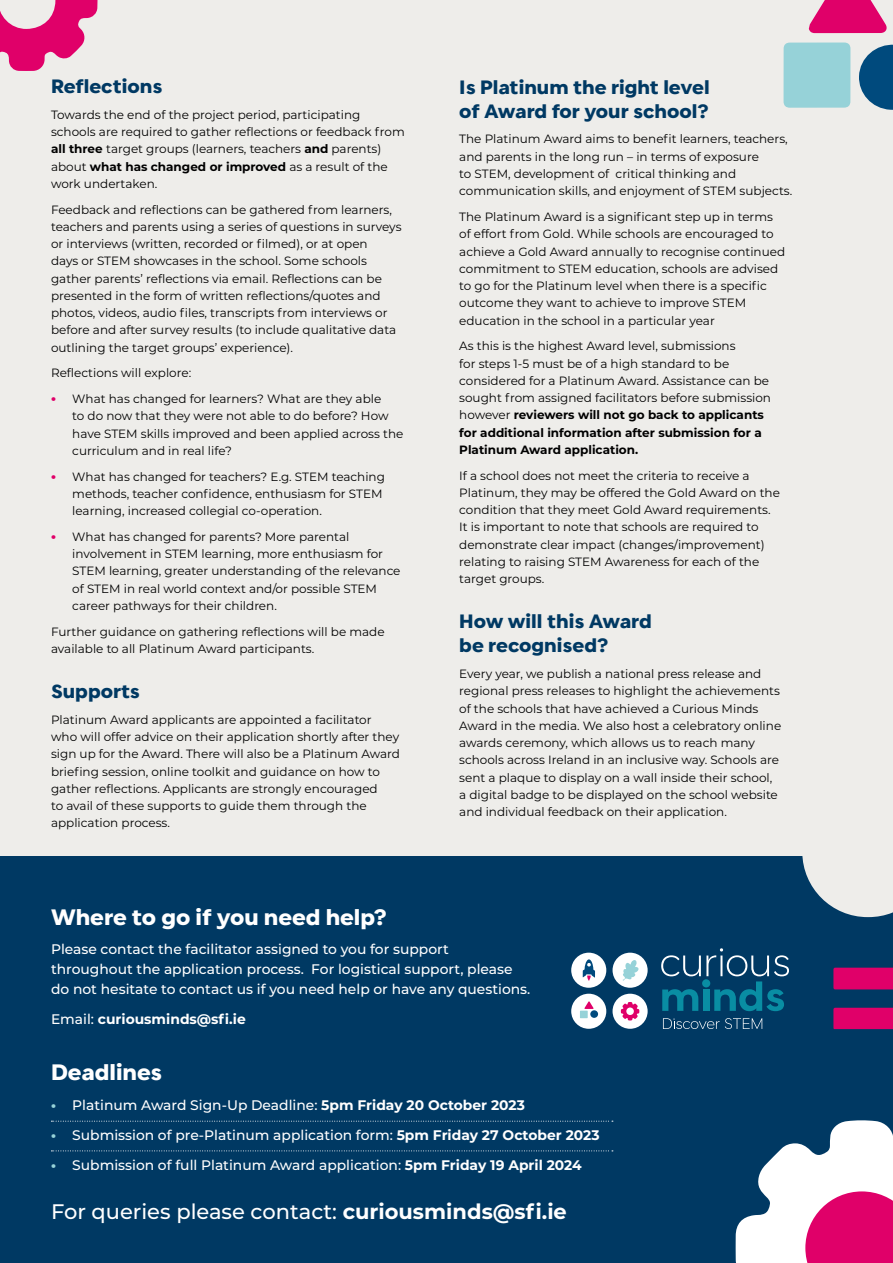
<style>
.page{position:relative;width:893px;height:1263px;background:#eeedea}
.page>*{position:absolute;margin:0;border:0;box-sizing:border-box;transform-origin:0 0}
.t1{font:500 21px "Montserrat";color:#fff}
.t2{font:700 20.85px "Shoika";color:#fff}
.t3{font:700 18px/24px "Shoika";color:#003963}
.t4{font:500 13.8px/20px "Montserrat";color:#fff}
.t5{font:700 13.8px "Montserrat";color:#fff}
.t6{font:12px/17.2px "Montserrat";color:#000}
.s1{font-weight:700}
.s2{font-family:"Shoika";font-weight:700;color:#e00069}
.s3{font-weight:500}
.s4{font-family:"Shoika";font-weight:700;font-size:12px;color:#96d2d8}
</style>
<div class="page">
<svg style="left:0;top:0;width:98px;height:71px"></svg>
<div style="left:0;top:857px;width:893px;height:406px;background:#003963"></div>
<svg style="left:833px;top:968px;width:60px;height:21px"></svg>
<svg style="left:833px;top:1008px;width:60px;height:21px"></svg>
<svg style="left:802px;top:856px;width:91px;height:61px"></svg>
<div style="left:613px;top:953px;width:35px;height:35px;background:#fff;border-radius:50%"></div>
<svg style="left:623px;top:960px;width:16px;height:21px"></svg>
<svg style="left:663px;top:1018px;width:99px;height:11px"></svg>
<svg style="left:661px;top:948px;width:128px;height:63px"></svg>
<div style="left:702px;top:979px;width:8px;height:8px;background:#098da3;border-radius:50%"></div>
<div style="left:571px;top:953px;width:35px;height:35px;background:#fff;border-radius:50%"></div>
<div style="left:571px;top:994px;width:35px;height:35px;background:#fff;border-radius:50%"></div>
<div style="left:613px;top:994px;width:35px;height:35px;background:#fff;border-radius:50%"></div>
<svg style="left:580px;top:1001px;width:14px;height:17px"></svg>
<div style="left:590px;top:1010px;width:8px;height:8px;background:#004a7d;border-radius:50%"></div>
<svg style="left:583px;top:959px;width:12px;height:22px"></svg>
<svg style="left:621px;top:1002px;width:18px;height:18px"></svg>
<svg style="left:736px;top:1120px;width:157px;height:143px"></svg>
<svg style="left:51px;top:1121px;width:562px;height:1px"></svg>
<svg style="left:51px;top:1150px;width:562px;height:1px"></svg>
<div style="left:783px;top:43px;width:67px;height:65px;background:#96d2d8"></div>
<svg style="left:809px;top:0;width:78px;height:33px"></svg>
<svg style="left:859px;top:44px;width:34px;height:66px"></svg>
<p class="t3" style="left:51px;top:74px;width:113px">Reflections</p>
<p class="t6" style="left:51px;top:105px;width:355px">Towards the end of the project period, participating schools are required to gather reflections or feedback from <span class="s1">all three</span> target groups (learners, teachers <span class="s1">and</span> parents) about <span class="s1">what has changed or improved</span> as a result of the work undertaken.</p>
<p class="t6" style="left:51px;top:200px;width:352px">Feedback and reflections can be gathered from learners, teachers and parents using a series of questions in surveys or interviews (written, recorded or filmed), or at open<br>days or STEM showcases in the school. Some schools gather parents’ reflections via email. Reflections can be presented in the form of written reflections/quotes and photos, videos, audio files, transcripts from interviews or before and after survey results (to include qualitative data outlining the target groups’ experience).</p>
<p class="t6" style="left:51px;top:364px;width:142px">Reflections will explore:</p>
<p class="t6" style="left:72px;top:390px;width:333px;text-indent:-21px"><span class="s2">•</span> What has changed for learners? What are they able<br>to do now that they were not able to do before? How have STEM skills improved and been applied across the curriculum and in real life?</p>
<p class="t6" style="left:72px;top:467px;width:314px;text-indent:-21px"><span class="s2">•</span> What has changed for teachers? E.g. STEM teaching methods, teacher confidence, enthusiasm for STEM learning, increased collegial co-operation.</p>
<p class="t6" style="left:72px;top:527px;width:330px;text-indent:-21px"><span class="s2">•</span> What has changed for parents? More parental involvement in STEM learning, more enthusiasm for STEM learning, greater understanding of the relevance of STEM in real world context and/or possible STEM career pathways for their children.</p>
<p class="t6" style="left:51px;top:622px;width:335px">Further guidance on gathering reflections will be made available to all Platinum Award participants.</p>
<p class="t3" style="left:51px;top:679px;width:90px">Supports</p>
<p class="t6" style="left:51px;top:710px;width:350px">Platinum Award applicants are appointed a facilitator who will offer advice on their application shortly after they sign up for the Award. There will also be a Platinum Award briefing session, online toolkit and guidance on how to gather reflections. Applicants are strongly encouraged<br>to avail of these supports to guide them through the application process.</p>
<p class="t3" style="left:459px;top:75px;width:252px">Is Platinum the right level of Award for your school?</p>
<p class="t6" style="left:459px;top:130px;width:335px">The Platinum Award aims to benefit learners, teachers, and parents in the long run – in terms of exposure<br>to STEM, development of critical thinking and communication skills, and enjoyment of STEM subjects.</p>
<p class="t6" style="left:459px;top:208px;width:327px">The Platinum Award is a significant step up in terms of effort from Gold. While schools are encouraged to achieve a Gold Award annually to recognise continued commitment to STEM education, schools are advised to go for the Platinum level when there is a specific outcome they want to achieve to improve STEM education in the school in a particular year</p>
<p class="t6" style="left:459px;top:337px;width:313px">As this is the highest Award level, submissions<br>for steps 1-5 must be of a high standard to be considered for a Platinum Award. Assistance can be sought from assigned facilitators before submission however <span class="s1">reviewers will not go back to applicants for additional information after submission for a Platinum Award application.</span></p>
<p class="t6" style="left:459px;top:466px;width:322px">If a school does not meet the criteria to receive a Platinum, they may be offered the Gold Award on the condition that they meet Gold Award requirements.<br>It is important to note that schools are required to demonstrate clear impact (changes/improvement) relating to raising STEM Awareness for each of the target groups.</p>
<p class="t3" style="left:459px;top:609px;width:194px">How will this Award be recognised?</p>
<p class="t6" style="left:459px;top:665px;width:323px">Every year, we publish a national press release and regional press releases to highlight the achievements of the schools that have achieved a Curious Minds Award in the media. We also host a celebratory online awards ceremony, which allows us to reach many schools across Ireland in an inclusive way. Schools are sent a plaque to display on a wall inside their school, a digital badge to be displayed on the school website and individual feedback on their application.</p>
<p class="t2" style="left:51px;top:904px;width:337px">Where to go if you need help?</p>
<p class="t4" style="left:51px;top:939px;width:481px">Please contact the facilitator assigned to you for support throughout the application process. For logistical support, please do not hesitate to contact us if you need help or have any questions.</p>
<p class="t5" style="left:51px;top:1009px;width:196px"><span class="s3">Email:</span> curiousminds@sfi.ie</p>
<p class="t2" style="left:51px;top:1060px;width:113px">Deadlines</p>
<p class="t4" style="left:51px;top:1095px;width:475px"><span class="s4">•</span> Platinum Award Sign-Up Deadline: <span class="s1">5pm Friday 20 October 2023</span></p>
<p class="t4" style="left:51px;top:1124px;width:550px"><span class="s4">•</span> Submission of pre-Platinum application form: <span class="s1">5pm Friday 27 October 2023</span></p>
<p class="t4" style="left:51px;top:1154px;width:532px"><span class="s4">•</span> Submission of full Platinum Award application: <span class="s1">5pm Friday 19 April 2024</span></p>
<p class="t1" style="left:51px;top:1197px;width:517px">For queries please contact: <span class="s1">curiousminds@sfi.ie</span></p>
</div>
